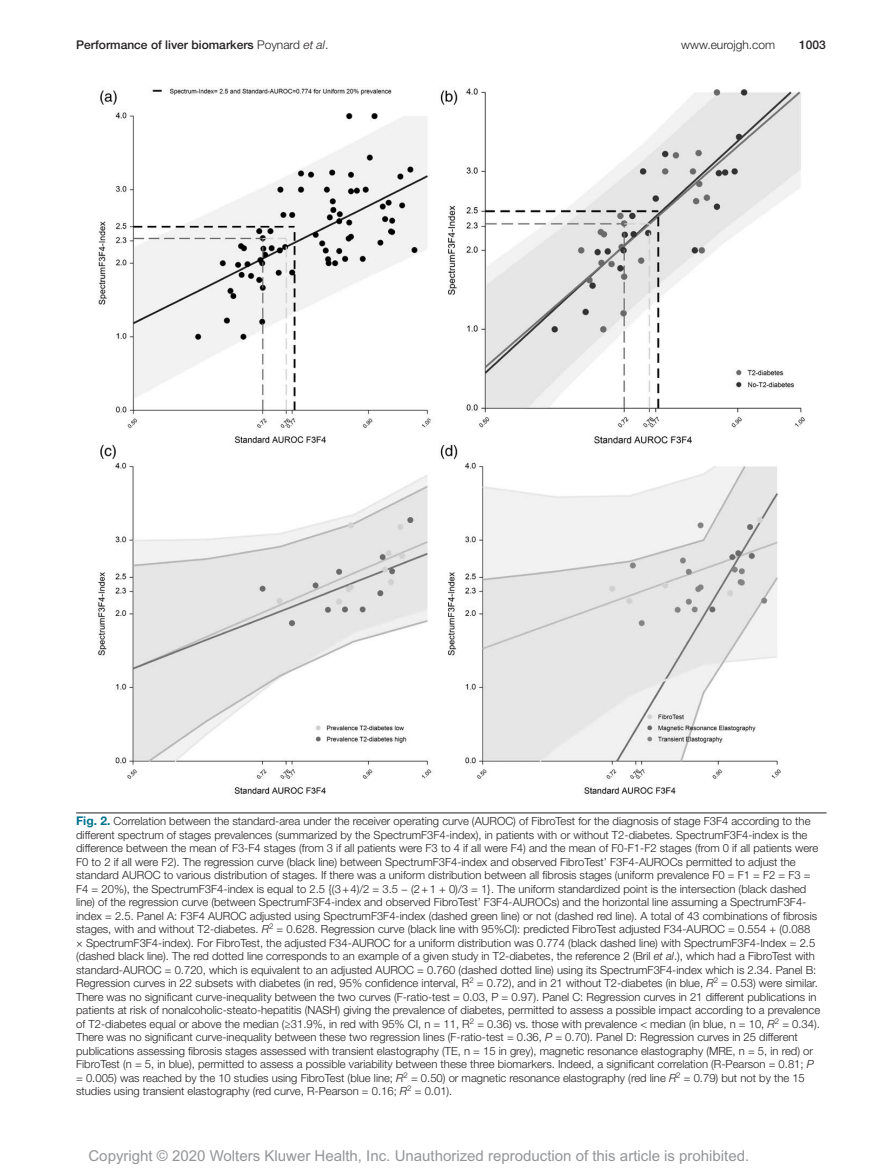
<style>
.page{position:relative;width:881px;height:1174px;background:#fff}
.page>*{position:absolute;margin:0;border:0;box-sizing:border-box;transform-origin:0 0}
.t1{font:15px "Arial MT Std";color:#939598}
.t2{font:500 12px "Helvetica Neue LT Std";color:#231f20}
.t3{font:300 12px "Helvetica Neue LT Std";color:#231f20}
.t4{font:300 11.25px/13.5px "Helvetica Neue LT Std";color:#231f20}
.s1{font-weight:300}
.s2{font-weight:300;font-style:italic}
.s3{font-weight:700;font-size:12px;color:#00718e}
.s4{font-style:italic}
</style>
<div class="page">
<img style="left:98px;top:88px;width:707px;height:706px">
<hr style="left:76px;top:812px;width:750px;height:1px;background:#231f20">
<p class="t2" style="left:76px;top:38px;width:253px">Performance of liver biomarkers <span class="s1">Poynard</span> <span class="s2">et al</span><span class="s1">.</span></p>
<p class="t3" style="left:681px;top:38px;width:95px">www.eurojgh.com</p>
<p class="t2" style="left:798px;top:38px;width:28px">1003</p>
<p class="t4" style="left:76px;top:814px;width:745px"><span class="s3">Fig. 2.</span> Correlation between the standard-area under the receiver operating curve (AUROC) of FibroTest for the diagnosis of stage F3F4 according to the different spectrum of stages prevalences (summarized by the SpectrumF3F4-index), in patients with or without T2-diabetes. SpectrumF3F4-index is the difference between the mean of F3-F4 stages (from 3 if all patients were F3 to 4 if all were F4) and the mean of F0-F1-F2 stages (from 0 if all patients were F0 to 2 if all were F2). The regression curve (black line) between SpectrumF3F4-index and observed FibroTest’ F3F4-AUROCs permitted to adjust the standard AUROC to various distribution of stages. If there was a uniform distribution between all fibrosis stages (uniform prevalence F0 = F1 = F2 = F3 = F4 = 20%), the SpectrumF3F4-index is equal to 2.5 {(3+4)/2 = 3.5 − (2+1 + 0)/3 = 1}. The uniform standardized point is the intersection (black dashed line) of the regression curve (between SpectrumF3F4-index and observed FibroTest’ F3F4-AUROCs) and the horizontal line assuming a SpectrumF3F4- index = 2.5. Panel A: F3F4 AUROC adjusted using SpectrumF3F4-index (dashed green line) or not (dashed red line). A total of 43 combinations of fibrosis stages, with and without T2-diabetes. <span class="s4">R</span><sup>2</sup> = 0.628. Regression curve (black line with 95%CI): predicted FibroTest adjusted F34-AUROC = 0.554 + (0.088<br>× SpectrumF3F4-index). For FibroTest, the adjusted F34-AUROC for a uniform distribution was 0.774 (black dashed line) with SpectrumF3F4-Index = 2.5 (dashed black line). The red dotted line corresponds to an example of a given study in T2-diabetes, the reference 2 (Bril <span class="s4">et al</span>.), which had a FibroTest with standard-AUROC = 0.720, which is equivalent to an adjusted AUROC = 0.760 (dashed dotted line) using its SpectrumF3F4-index which is 2.34. Panel B:<br>Regression curves in 22 subsets with diabetes (in red, 95% confidence interval, R<sup>2</sup> = 0.72), and in 21 without T2-diabetes (in blue, <span class="s4">R</span><sup>2</sup> = 0.53) were similar.<br>There was no significant curve-inequality between the two curves (F-ratio-test = 0.03, P = 0.97). Panel C: Regression curves in 21 different publications in patients at risk of nonalcoholic-steato-hepatitis (NASH) giving the prevalence of diabetes, permitted to assess a possible impact according to a prevalence of T2-diabetes equal or above the median (≥31.9%, in red with 95% CI, n = 11, R<sup>2</sup> = 0.36) vs. those with prevalence &lt; median (in blue, n = 10, <span class="s4">R</span><sup>2</sup> = 0.34).<br>There was no significant curve-inequality between these two regression lines (F-ratio-test = 0.36, <span class="s4">P</span> = 0.70). Panel D: Regression curves in 25 different publications assessing fibrosis stages assessed with transient elastography (TE, n = 15 in grey), magnetic resonance elastography (MRE, n = 5, in red) or FibroTest (n = 5, in blue), permitted to assess a possible variability between these three biomarkers. Indeed, a significant correlation (R-Pearson = 0.81; <span class="s4">P </span>= 0.005) was reached by the 10 studies using FibroTest (blue line; <span class="s4">R</span><sup>2</sup> = 0.50) or magnetic resonance elastography (red line <span class="s4">R</span><sup>2</sup> = 0.79) but not by the 15 studies using transient elastography (red curve, R-Pearson = 0.16; <span class="s4">R</span><sup>2</sup> = 0.01).</p>
<h1 class="t1" style="left:88px;top:1147px;width:662px">Copyright © 2020 Wolters Kluwer Health, Inc. Unauthorized reproduction of this article is prohibited.</h1>
</div>
